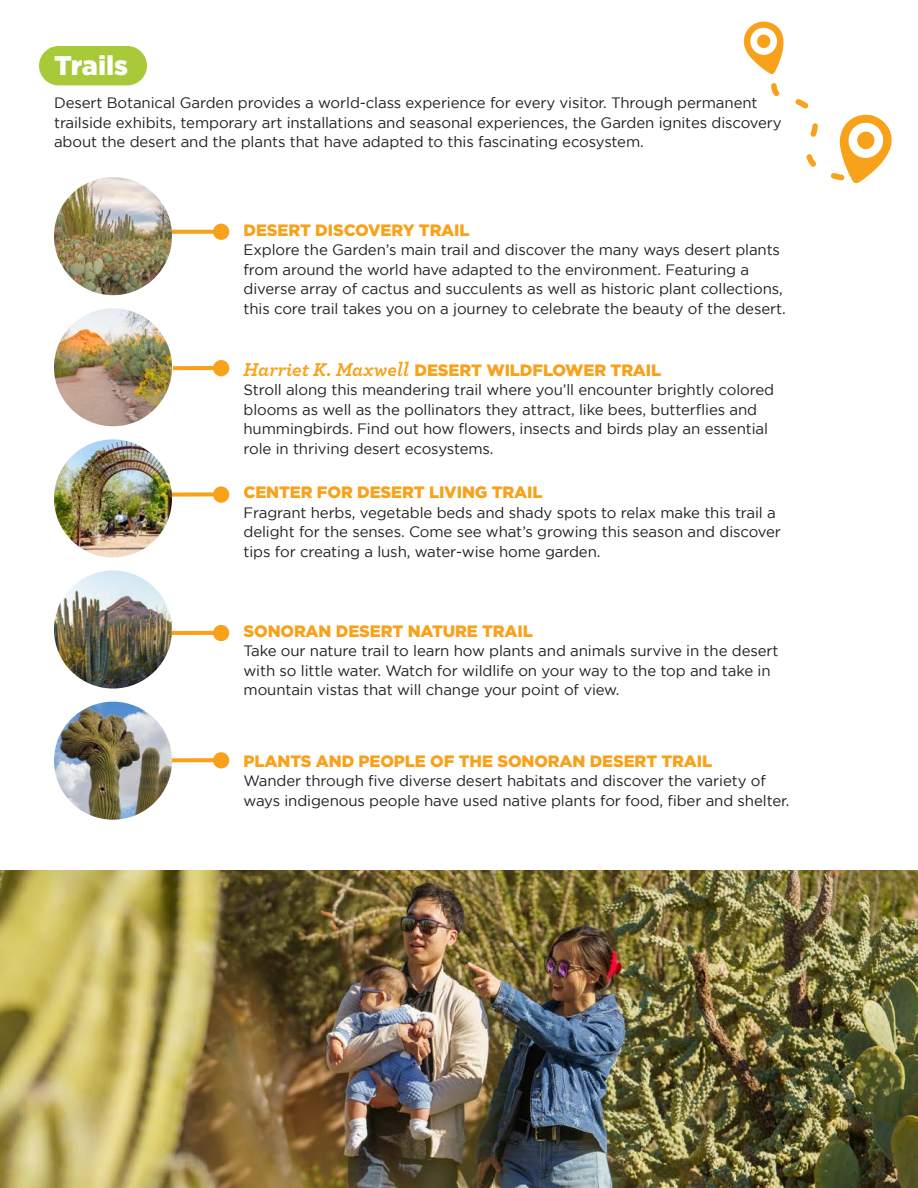
<style>
.page{position:relative;width:918px;height:1188px;background:#fff}
.page>*{position:absolute;margin:0;border:0;box-sizing:border-box;transform-origin:0 0}
.t1{font:900 27px "Gotham";color:#fff}
.t2{font:900 16.5px "Gotham";letter-spacing:-.01em;color:#f8a21c}
.t3{font:15px/19.5px "Gotham";letter-spacing:-.01em;color:#231f20}
.s1{font-family:"Archer";font-weight:700;font-style:italic;font-size:19.5px}
</style>
<div class="page">
<div style="left:213px;top:224px;width:16px;height:16px;background:#f8a21c;border-radius:50%"></div>
<svg style="left:172px;top:230px;width:41px;height:4px"></svg>
<div style="left:213px;top:360px;width:16px;height:16px;background:#f8a21c;border-radius:50%"></div>
<hr style="left:173px;top:366px;width:45px;height:4px;background:#f8a21c">
<div style="left:213px;top:486px;width:16px;height:17px;background:#f8a21c;border-radius:50%"></div>
<div style="left:172px;top:492px;width:48px;height:5px;background:#f8a21c"></div>
<div style="left:213px;top:625px;width:16px;height:16px;background:#f8a21c;border-radius:50%"></div>
<hr style="left:170px;top:631px;width:50px;height:4px;background:#f8a21c">
<div style="left:213px;top:752px;width:16px;height:16px;background:#f8a21c;border-radius:50%"></div>
<svg style="left:172px;top:758px;width:41px;height:4px"></svg>
<div style="left:39px;top:46px;width:108px;height:39px;background:#a8ca38;border-radius:20px"></div>
<svg style="left:810px;top:123px;width:8px;height:14px"></svg>
<svg style="left:806px;top:154px;width:10px;height:13px"></svg>
<svg style="left:771px;top:83px;width:9px;height:13px"></svg>
<svg style="left:795px;top:99px;width:14px;height:9px"></svg>
<svg style="left:831px;top:114px;width:61px;height:69px"></svg>
<svg style="left:743px;top:21px;width:41px;height:53px"></svg>
<img style="left:54px;top:177px;width:118px;height:118px;border-radius:59px">
<img style="left:54px;top:308px;width:118px;height:118px;border-radius:59px">
<img style="left:54px;top:439px;width:118px;height:118px;border-radius:59px">
<img style="left:54px;top:571px;width:118px;height:118px;border-radius:59px">
<img style="left:54px;top:702px;width:118px;height:118px;border-radius:59px">
<img style="left:0;top:870px;width:918px;height:318px">
<p class="t1" style="left:54px;top:50px;width:76px">Trails</p>
<p class="t3" style="left:54px;top:93px;width:729px">Desert Botanical Garden provides a world-class experience for every visitor. Through permanent trailside exhibits, temporary art installations and seasonal experiences, the Garden ignites discovery about the desert and the plants that have adapted to this fascinating ecosystem.</p>
<p class="t2" style="left:244px;top:220px;width:228px">DESERT DISCOVERY TRAIL</p>
<p class="t3" style="left:244px;top:240px;width:544px">Explore the Garden’s main trail and discover the many ways desert plants from around the world have adapted to the environment. Featuring a diverse array of cactus and succulents as well as historic plant collections, this core trail takes you on a journey to celebrate the beauty of the desert.</p>
<p class="t2" style="left:244px;top:360px;width:419px"><span class="s1">Harriet K. Maxwell</span> DESERT WILDFLOWER TRAIL</p>
<p class="t3" style="left:244px;top:380px;width:532px">Stroll along this meandering trail where you’ll encounter brightly colored blooms as well as the pollinators they attract, like bees, butterflies and hummingbirds. Find out how flowers, insects and birds play an essential</p>
<p class="t3" style="left:244px;top:438px;width:252px">role in thriving desert ecosystems.</p>
<p class="t2" style="left:244px;top:483px;width:300px">CENTER FOR DESERT LIVING TRAIL</p>
<p class="t3" style="left:244px;top:503px;width:539px">Fragrant herbs, vegetable beds and shady spots to relax make this trail a delight for the senses. Come see what’s growing this season and discover tips for creating a lush, water-wise home garden.</p>
<p class="t2" style="left:244px;top:622px;width:291px">SONORAN DESERT NATURE TRAIL</p>
<p class="t3" style="left:244px;top:641px;width:537px">Take our nature trail to learn how plants and animals survive in the desert with so little water. Watch for wildlife on your way to the top and take in mountain vistas that will change your point of view.</p>
<p class="t2" style="left:244px;top:751px;width:470px">PLANTS AND PEOPLE OF THE SONORAN DESERT TRAIL</p>
<p class="t3" style="left:244px;top:771px;width:547px">Wander through five diverse desert habitats and discover the variety of ways indigenous people have used native plants for food, fiber and shelter.</p>
</div>
